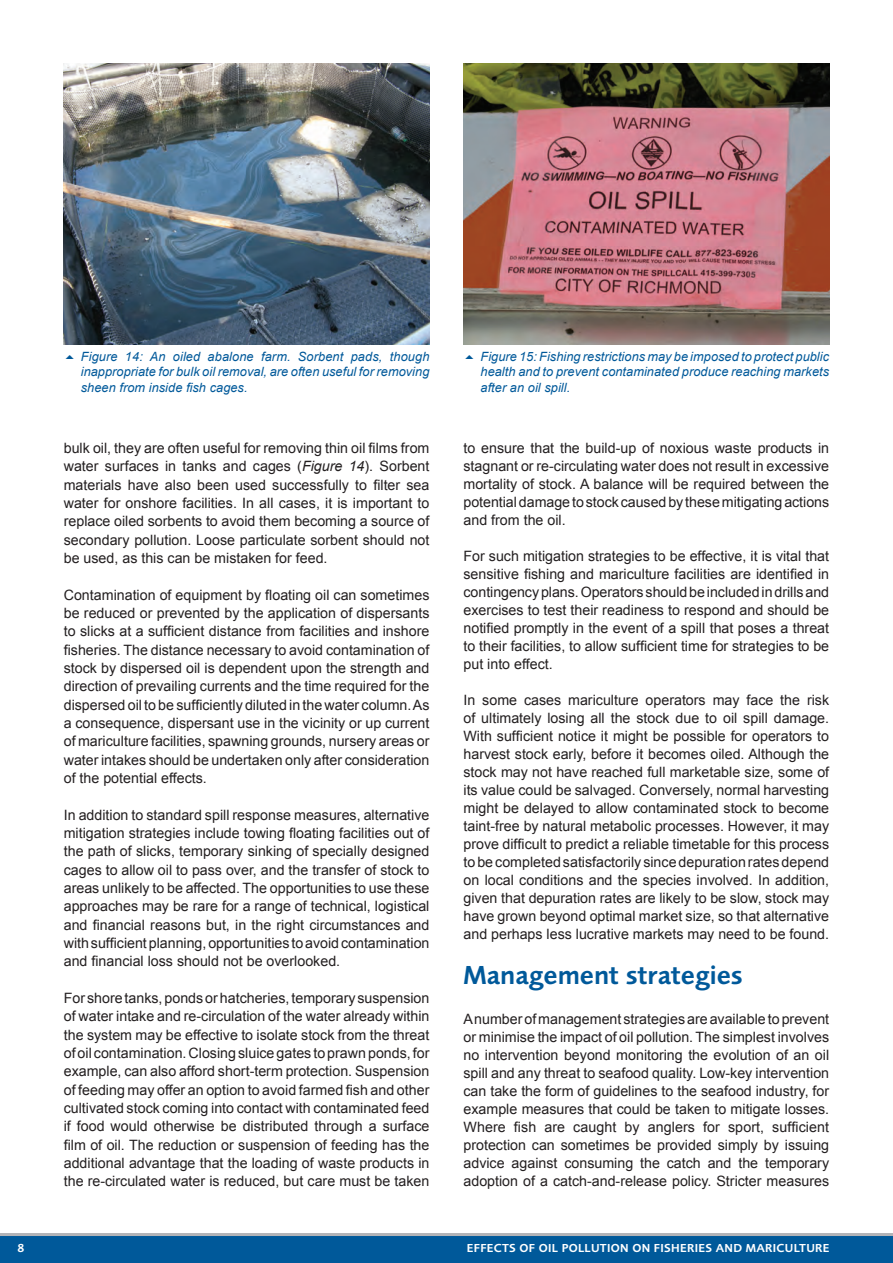
<style>
.page{position:relative;width:893px;height:1263px;background:#fff}
.page>*{position:absolute;margin:0;border:0;box-sizing:border-box;transform-origin:0 0}
.t1{font:600 27px "Foundry Sans";color:#00599a}
.t2{font:14.25px/18.3px "Arial";color:#231f20;text-align:justify}
.t3{font:italic 12.75px/15.8px "Arial";letter-spacing:.005em;color:#00599a;text-align:justify}
.t4{font:600 12px "Foundry Sans";letter-spacing:.025em;color:#fff}
.s1{font-style:italic}
</style>
<div class="page">
<svg style="left:0;top:1233px;width:892px;height:30px;background:#11629c"></svg>
<img style="left:64px;top:63px;width:365px;height:281px">
<img style="left:463px;top:63px;width:366px;height:281px">
<p class="t3" style="left:81px;top:348px;width:350px">Figure 14: An oiled abalone farm. Sorbent pads, though inappropriate for bulk oil removal, are often useful for removing sheen from inside fish cages.</p>
<p class="t3" style="left:480px;top:348px;width:350px">Figure 15: Fishing restrictions may be imposed to protect public health and to prevent contaminated produce reaching markets after an oil spill.</p>
<p class="t2" style="left:64px;top:439px;width:367px">bulk oil, they are often useful for removing thin oil films from water surfaces in tanks and cages (<span class="s1">Figure 14</span>). Sorbent materials have also been used successfully to filter sea water for onshore facilities. In all cases, it is important to replace oiled sorbents to avoid them becoming a source of secondary pollution. Loose particulate sorbent should not be used, as this can be mistaken for feed.</p>
<p class="t2" style="left:64px;top:585px;width:367px">Contamination of equipment by floating oil can sometimes be reduced or prevented by the application of dispersants to slicks at a sufficient distance from facilities and inshore fisheries. The distance necessary to avoid contamination of stock by dispersed oil is dependent upon the strength and direction of prevailing currents and the time required for the dispersed oil to be sufficiently diluted in the water column.As a consequence, dispersant use in the vicinity or up current of mariculture facilities, spawning grounds, nursery areas or water intakes should be undertaken only after consideration of the potential effects.</p>
<p class="t2" style="left:64px;top:805px;width:367px">In addition to standard spill response measures, alternative mitigation strategies include towing floating facilities out of the path of slicks, temporary sinking of specially designed cages to allow oil to pass over, and the transfer of stock to areas unlikely to be affected. The opportunities to use these approaches may be rare for a range of technical, logistical and financial reasons but, in the right circumstances and withsufficientplanning,opportunities toavoidcontamination and financial loss should not be overlooked.</p>
<p class="t2" style="left:64px;top:989px;width:367px">For shoretanks,pondsorhatcheries, temporary suspension of water intake and re-circulation of the water already within the system may be effective to isolate stock from the threat of oil contamination.Closing sluice gates to prawn ponds, for example, can also afford short-term protection. Suspension of feeding may offer an option to avoid farmed fish and other cultivated stock coming into contact with contaminated feed if food would otherwise be distributed through a surface film of oil. The reduction or suspension of feeding has the additional advantage that the loading of waste products in the re-circulated water is reduced, but care must be taken</p>
<p class="t2" style="left:463px;top:439px;width:367px">to ensure that the build-up of noxious waste products in stagnant or re-circulating water does not result in excessive mortality of stock. A balance will be required between the potentialdamagetostock causedby thesemitigatingactions and from the oil.</p>
<p class="t2" style="left:463px;top:547px;width:367px">For such mitigation strategies to be effective, it is vital that sensitive fishing and mariculture facilities are identified in contingencyplans.Operators shouldbeincludedindrillsand exercises to test their readiness to respond and should be notified promptly in the event of a spill that poses a threat to their facilities, to allow sufficient time for strategies to be put into effect.</p>
<p class="t2" style="left:463px;top:691px;width:367px">In some cases mariculture operators may face the risk of ultimately losing all the stock due to oil spill damage.<br>With sufficient notice it might be possible for operators to harvest stock early, before it becomes oiled. Although the stock may not have reached full marketable size, some of its value could be salvaged. Conversely, normal harvesting might be delayed to allow contaminated stock to become taint-free by natural metabolic processes. However, it may prove difficult to predict a reliable timetable for this process to be completed satisfactorily since depuration rates depend on local conditions and the species involved. In addition, given that depuration rates are likely to be slow, stock may have grown beyond optimal market size, so that alternative and perhaps less lucrative markets may need to be found.</p>
<h1 class="t1" style="left:463px;top:959px;width:281px">Management strategies</h1>
<p class="t2" style="left:463px;top:1010px;width:367px">Anumberofmanagement strategiesareavailabletoprevent or minimise the impact of oil pollution. The simplest involves no intervention beyond monitoring the evolution of an oil spill and any threat to seafood quality. Low-key intervention can take the form of guidelines to the seafood industry, for example measures that could be taken to mitigate losses.<br>Where fish are caught by anglers for sport, sufficient protection can sometimes be provided simply by issuing advice against consuming the catch and the temporary adoption of a catch-and-release policy. Stricter measures</p>
<p class="t4" style="left:18px;top:1241px;width:8px">8</p>
<p class="t4" style="left:467px;top:1241px;width:364px">EFFECTS OF OIL POLLUTION ON FISHERIES AND MARICULTURE</p>
</div>
